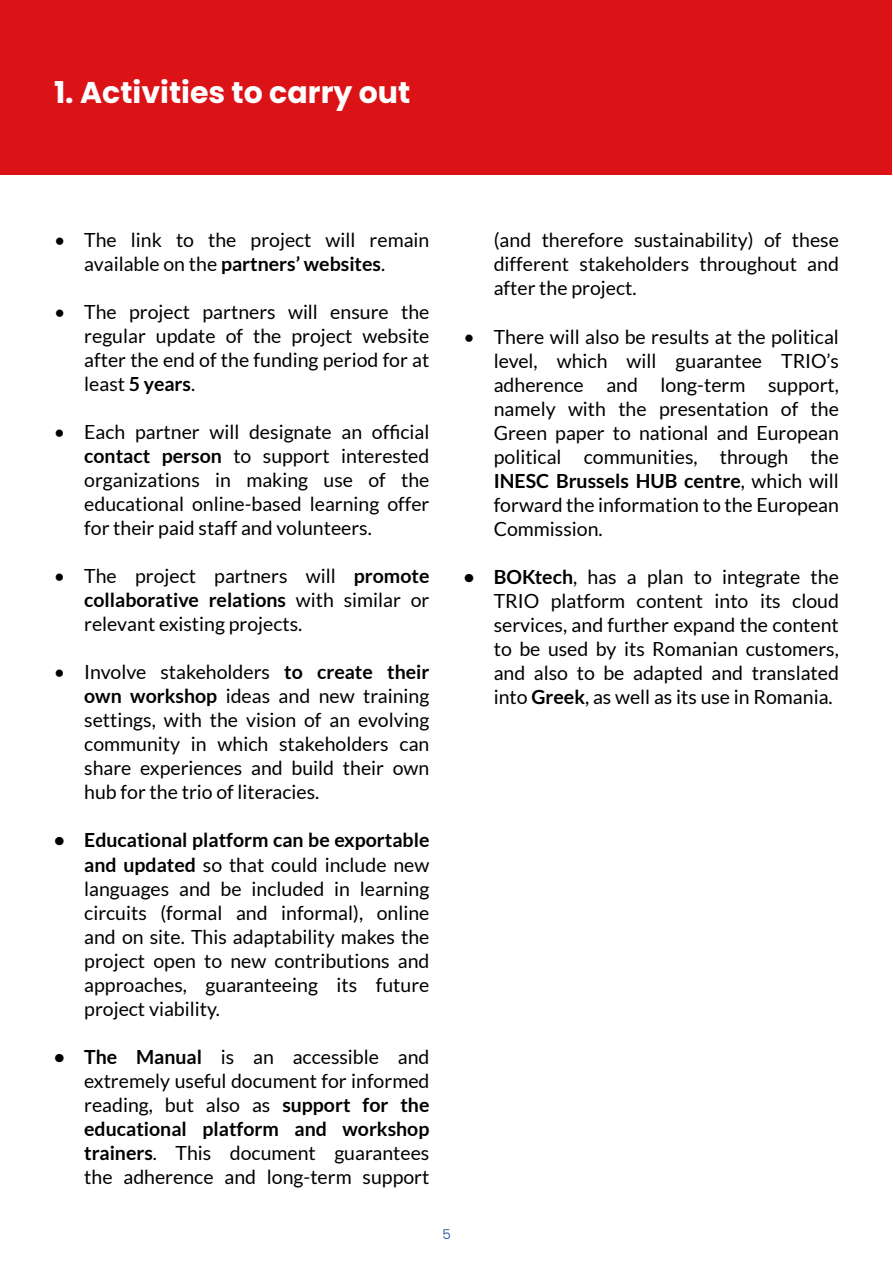
<style>
.page{position:relative;width:893px;height:1263px;background:#fff}
.page>*{position:absolute;margin:0;border:0;box-sizing:border-box;transform-origin:0 0}
.t1{font:700 30px "Poppins";color:#fff}
.t2{font:19.5px/24px "Lato";color:#000;text-align:justify}
.t3{font:300 13.5px "Poppins";color:#174595}
.s1{font-weight:700}
</style>
<div class="page">
<div style="left:1px;top:0;width:891px;height:175px;background:#dc1316"></div>
<h1 class="t1" style="left:54px;top:75px;width:358px">1. Activities to carry out</h1>
<p class="t2" style="left:84px;top:228px;width:347px;text-indent:-30px">• The link to the project will remain available on the <span class="s1">partners’ websites</span>.</p>
<p class="t2" style="left:84px;top:300px;width:347px;text-indent:-30px">• The project partners will ensure the regular update of the project website after the end of the funding period for at least <span class="s1">5 years</span>.</p>
<p class="t2" style="left:84px;top:420px;width:347px;text-indent:-30px">• Each partner will designate an official <span class="s1">contact person</span> to support interested organizations in making use of the educational online-based learning offer for their paid staff and volunteers.</p>
<p class="t2" style="left:84px;top:564px;width:347px;text-indent:-30px">• The project partners will <span class="s1">promote collaborative relations</span> with similar or relevant existing projects.</p>
<p class="t2" style="left:84px;top:660px;width:347px;text-indent:-30px">• Involve stakeholders <span class="s1">to create their own workshop</span> ideas and new training settings, with the vision of an evolving community in which stakeholders can share experiences and build their own hub for the trio of literacies.</p>
<p class="t2" style="left:84px;top:828px;width:347px;text-indent:-30px"><span class="s1">• Educational platform can be exportable and updated</span> so that could include new languages and be included in learning circuits (formal and informal), online and on site. This adaptability makes the project open to new contributions and approaches, guaranteeing its future project viability.</p>
<p class="t2" style="left:84px;top:1044px;width:347px;text-indent:-30px"><span class="s1">• The Manual</span> is an accessible and extremely useful document for informed reading, but also as <span class="s1">support for the educational platform and workshop trainers</span>. This document guarantees the adherence and long-term support</p>
<p class="t2" style="left:494px;top:228px;width:347px">(and therefore sustainability) of these different stakeholders throughout and after the project.</p>
<p class="t2" style="left:494px;top:324px;width:347px;text-indent:-30px">• There will also be results at the political level, which will guarantee TRIO’s adherence and long-term support, namely with the presentation of the Green paper to national and European political communities, through the <span class="s1">INESC Brussels HUB centre</span>, which will forward the information to the European Commission.</p>
<p class="t2" style="left:494px;top:564px;width:347px;text-indent:-30px"><span class="s1">• BOKtech</span>, has a plan to integrate the TRIO platform content into its cloud services, and further expand the content to be used by its Romanian customers, and also to be adapted and translated into <span class="s1">Greek</span>, as well as its use in Romania.</p>
<p class="t3" style="left:442px;top:1227px;width:10px">5</p>
</div>
